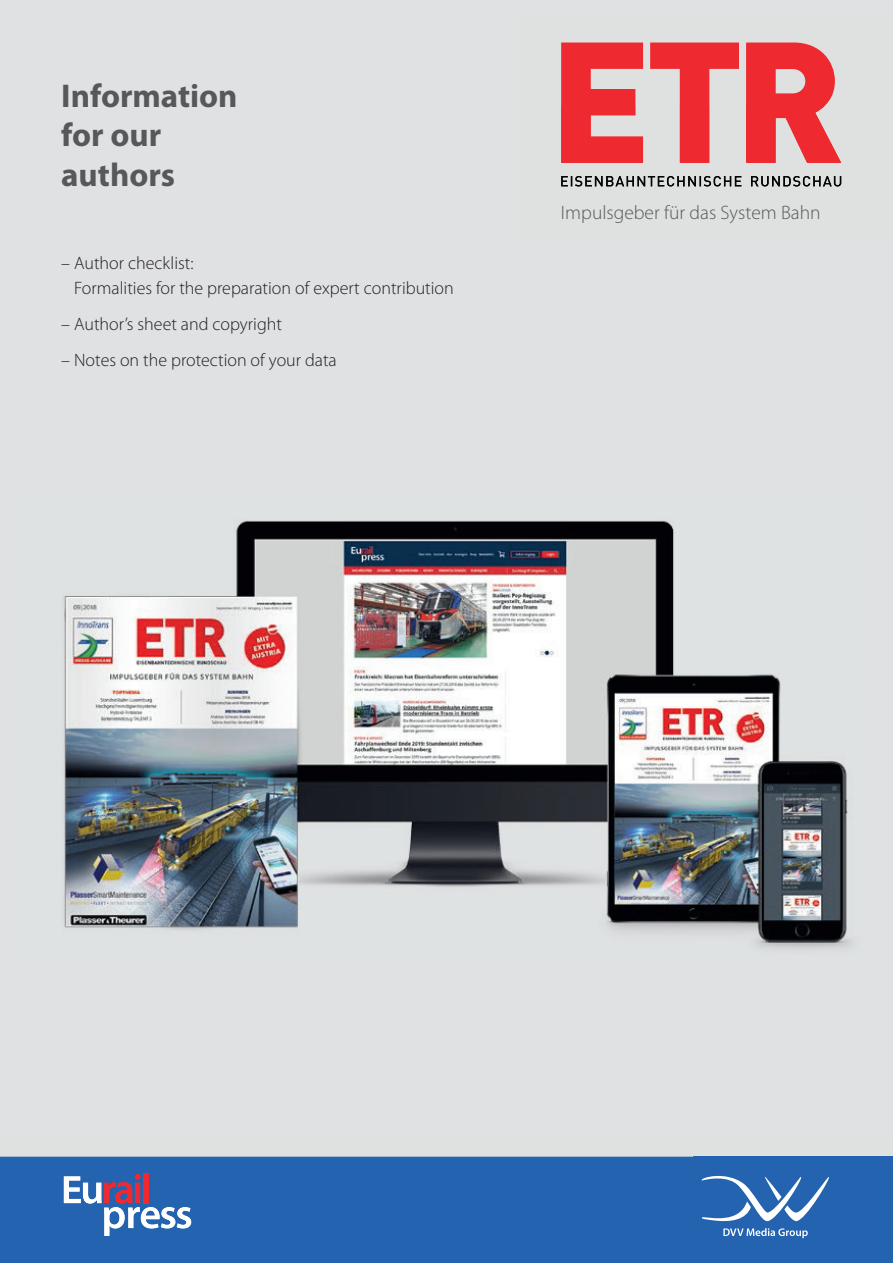
<style>
.page{position:relative;width:893px;height:1263px;background:#fff}
.page>*{position:absolute;margin:0;border:0;box-sizing:border-box;transform-origin:0 0}
.t1{font:700 33px/39.6px "Myriad Pro";color:#57585a}
.t2{font:300 19.5px "Myriad Pro";color:#57585a}
.t3{font:300 18px/25.5px "Myriad Pro";color:#231f20}
</style>
<div class="page">
<div style="left:0;top:0;width:893px;height:1154px;background:#dfe1e2"></div>
<div style="left:0;top:1137px;width:893px;height:29px;background:#dfe1e1"></div>
<div style="left:0;top:1157px;width:893px;height:106px;background:#2463af"></div>
<svg style="left:701px;top:1175px;width:128px;height:63px"></svg>
<img style="left:0;top:1156px;width:692px;height:73px">
<img style="left:64px;top:1176px;width:17px;height:27px">
<img style="left:83px;top:1182px;width:19px;height:21px">
<img style="left:104px;top:1182px;width:29px;height:21px">
<img style="left:135px;top:1174px;width:6px;height:29px">
<img style="left:143px;top:1174px;width:5px;height:29px">
<img style="left:104px;top:1207px;width:21px;height:29px">
<img style="left:128px;top:1207px;width:47px;height:21px">
<img style="left:177px;top:1207px;width:14px;height:21px">
<img style="left:62px;top:520px;width:789px;height:429px">
<svg style="left:561px;top:43px;width:274px;height:62px"></svg>
<img style="left:575px;top:176px;width:266px;height:11px">
<img style="left:561px;top:105px;width:280px;height:58px">
<h1 class="t1" style="left:61px;top:75px;width:178px">Information for our authors</h1>
<p class="t3" style="left:74px;top:250px;width:381px;text-indent:-13px">– Author checklist:<br>Formalities for the preparation of expert contribution</p>
<p class="t3" style="left:61px;top:311px;width:222px">– Author’s sheet and copyright</p>
<p class="t3" style="left:61px;top:347px;width:277px">– Notes on the protection of your data</p>
<p class="t2" style="left:561px;top:200px;width:261px">Impulsgeber für das System Bahn</p>
</div>
